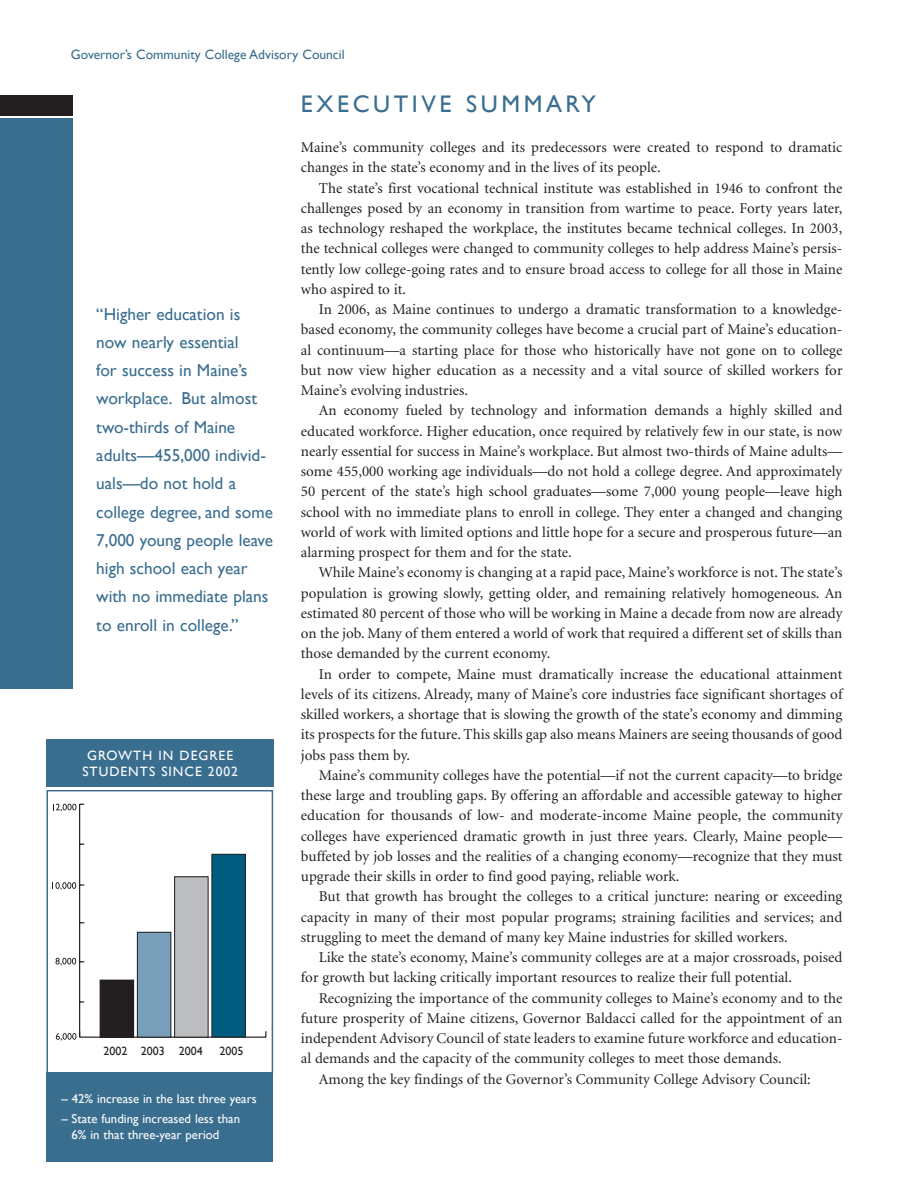
<style>
.page{position:relative;width:918px;height:1188px;background:#fff}
.page>*{position:absolute;margin:0;border:0;box-sizing:border-box;transform-origin:0 0}
.t1{font:24px "Gill Sans";letter-spacing:.15em;color:#3a6e8f}
.t2{font:17.25px/28.3px "Gill Sans";color:#3a6e8f}
.t3{font:15px/20.2px "Minion";color:#231f20;text-align:justify}
.t4{font:13.5px "Gill Sans";color:#3a6e8f}
.t5{font:13.5px/16.2px "Gill Sans";letter-spacing:.075em;color:#fff;text-align:center}
.t6{font:12.75px/15.3px "Gill Sans";color:#fff}
.t7{font:12px "Gill Sans";color:#231f20}
</style>
<div class="page">
<div style="left:0;top:95px;width:73px;height:20px;background:#231f20"></div>
<div style="left:0;top:119px;width:73px;height:570px;background:#3a6e8f"></div>
<hr style="left:80px;top:1037px;width:186px;height:1px;background:#231f20">
<svg style="left:56px;top:1033px;width:24px;height:8px"></svg>
<hr style="left:79px;top:804px;width:1px;height:233px;background:#231f20">
<svg style="left:53px;top:804px;width:31px;height:7px"></svg>
<div style="left:212px;top:854px;width:33px;height:183px;background:#005c7e"></div>
<div style="left:212px;top:854px;width:34px;height:183px;border:1px solid #231f20"></div>
<div style="left:175px;top:877px;width:33px;height:160px;background:#bbbdbf"></div>
<div style="left:174px;top:876px;width:34px;height:161px;border:1px solid #231f20"></div>
<div style="left:137px;top:932px;width:34px;height:105px;background:#789eb9"></div>
<div style="left:137px;top:932px;width:34px;height:105px;border:1px solid #231f20"></div>
<div style="left:100px;top:980px;width:34px;height:57px;background:#231f20"></div>
<svg style="left:52px;top:882px;width:32px;height:8px"></svg>
<svg style="left:55px;top:958px;width:29px;height:8px"></svg>
<div style="left:46px;top:790px;width:227px;height:285px;border:2px solid #3a6e8f"></div>
<div style="left:46px;top:1072px;width:227px;height:89px;background:#3a6e8f"></div>
<div style="left:46px;top:739px;width:228px;height:48px;background:#3a6e8f"></div>
<p class="t4" style="left:71px;top:47px;width:276px">Governor’s Community College Advisory Council</p>
<p class="t2" style="left:96px;top:299px;width:178px">“Higher education is now nearly essential<br>for success in Maine’s workplace. But almost two-thirds of Maine adults—455,000 individ&shy;uals—do not hold a college degree, and some<br>7,000 young people leave high school each year with no immediate plans to enroll in college.”</p>
<p class="t5" style="left:82px;top:747px;width:157px">GROWTH IN DEGREE<br>STUDENTS SINCE 2002</p>
<p class="t7" style="left:103px;top:1044px;width:101px">2002 2003 2004</p>
<p class="t7" style="left:219px;top:1044px;width:25px">2005</p>
<p class="t6" style="left:61px;top:1091px;width:197px">– 42% increase in the last three years</p>
<p class="t6" style="left:72px;top:1111px;width:170px;text-indent:-10px">– State funding increased less than<br>6% in that three-year period</p>
<h1 class="t1" style="left:301px;top:90px;width:296px">EXECUTIVE SUMMARY</h1>
<p class="t3" style="left:301px;top:138px;width:543px">Maine’s community colleges and its predecessors were created to respond to dramatic changes in the state’s economy and in the lives of its people.</p>
<p class="t3" style="left:301px;top:179px;width:543px;text-indent:18px">The state’s first vocational technical institute was established in 1946 to confront the challenges posed by an economy in transition from wartime to peace. Forty years later, as technology reshaped the workplace, the institutes became technical colleges. In 2003, the technical colleges were changed to community colleges to help address Maine’s persis&shy;tently low college-going rates and to ensure broad access to college for all those in Maine who aspired to it.</p>
<p class="t3" style="left:301px;top:300px;width:543px;text-indent:18px">In 2006, as Maine continues to undergo a dramatic transformation to a knowledge&shy;based economy, the community colleges have become a crucial part of Maine’s education&shy;al continuum—a starting place for those who historically have not gone on to college but now view higher education as a necessity and a vital source of skilled workers for Maine’s evolving industries.</p>
<p class="t3" style="left:301px;top:402px;width:543px;text-indent:18px">An economy fueled by technology and information demands a highly skilled and educated workforce. Higher education, once required by relatively few in our state, is now nearly essential for success in Maine’s workplace. But almost two-thirds of Maine adults— some 455,000 working age individuals—do not hold a college degree. And approximately 50 percent of the state’s high school graduates—some 7,000 young people—leave high school with no immediate plans to enroll in college. They enter a changed and changing world of work with limited options and little hope for a secure and prosperous future—an alarming prospect for them and for the state.</p>
<p class="t3" style="left:301px;top:564px;width:543px;text-indent:18px">While Maine’s economy is changing at a rapid pace, Maine’s workforce is not. The state’s population is growing slowly, getting older, and remaining relatively homogeneous. An estimated 80 percent of those who will be working in Maine a decade from now are already on the job. Many of them entered a world of work that required a different set of skills than those demanded by the current economy.</p>
<p class="t3" style="left:301px;top:665px;width:543px;text-indent:18px">In order to compete, Maine must dramatically increase the educational attainment levels of its citizens. Already, many of Maine’s core industries face significant shortages of skilled workers, a shortage that is slowing the growth of the state’s economy and dimming its prospects for the future. This skills gap also means Mainers are seeing thousands of good jobs pass them by.</p>
<p class="t3" style="left:301px;top:766px;width:543px;text-indent:18px">Maine’s community colleges have the potential—if not the current capacity—to bridge these large and troubling gaps. By offering an affordable and accessible gateway to higher education for thousands of low- and moderate-income Maine people, the community colleges have experienced dramatic growth in just three years. Clearly, Maine people— buffeted by job losses and the realities of a changing economy—recognize that they must upgrade their skills in order to find good paying, reliable work.</p>
<p class="t3" style="left:301px;top:888px;width:543px;text-indent:18px">But that growth has brought the colleges to a critical juncture: nearing or exceeding capacity in many of their most popular programs; straining facilities and services; and struggling to meet the demand of many key Maine industries for skilled workers.</p>
<p class="t3" style="left:301px;top:948px;width:543px;text-indent:18px">Like the state’s economy, Maine’s community colleges are at a major crossroads, poised for growth but lacking critically important resources to realize their full potential.</p>
<p class="t3" style="left:319px;top:989px;width:525px">Recognizing the importance of the community colleges to Maine’s economy and to the</p>
<p class="t3" style="left:301px;top:1009px;width:543px">future prosperity of Maine citizens, Governor Baldacci called for the appointment of an</p>
<p class="t3" style="left:301px;top:1029px;width:543px">independent Advisory Council of state leaders to examine future workforce and education-</p>
<p class="t3" style="left:301px;top:1050px;width:482px">al demands and the capacity of the community colleges to meet those demands.</p>
<p class="t3" style="left:319px;top:1070px;width:493px">Among the key findings of the Governor’s Community College Advisory Council:</p>
</div>
